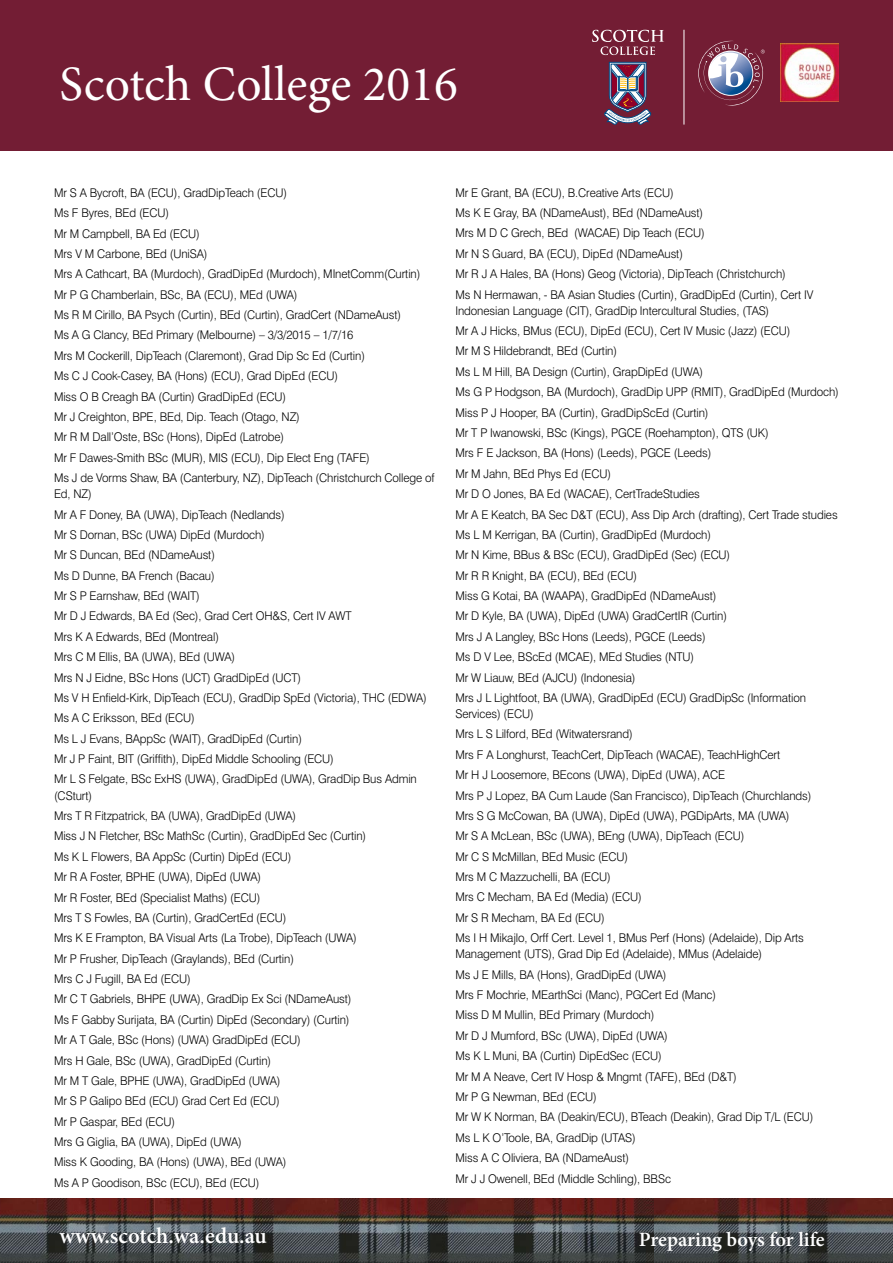
<style>
.page{position:relative;width:893px;height:1263px;background:#fff}
.page>*{position:absolute;margin:0;border:0;box-sizing:border-box;transform-origin:0 0}
.t1{font:49.5px "Minion Pro";color:#fff}
.t2{font:600 22.5px "Minion Pro";color:#fff}
.t3{font:600 20.4px "Minion Pro";letter-spacing:-.005em;color:#fff}
.t4{font:300 12px/20.4px "Swiss 721 BT";letter-spacing:-.01em;color:#000}
</style>
<div class="page">
<div style="left:0;top:0;width:893px;height:151px;background:#731d34"></div>
<img style="left:0;top:1199px;width:154px;height:64px">
<img style="left:653px;top:1199px;width:240px;height:64px">
<img style="left:154px;top:1199px;width:499px;height:64px">
<hr style="left:684px;top:30px;width:1px;height:95px;background:#fff">
<svg style="left:698px;top:41px;width:67px;height:65px"></svg>
<img style="left:780px;top:43px;width:59px;height:59px">
<svg style="left:592px;top:30px;width:72px;height:25px"></svg>
<svg style="left:604px;top:62px;width:48px;height:63px"></svg>
<h1 class="t1" style="left:60px;top:54px;width:400px">Scotch College 2016</h1>
<p class="t4" style="left:54px;top:182px;width:382px">Mr S A Bycroft, BA (ECU), GradDipTeach (ECU)<br>Ms F Byres, BEd (ECU)<br>Mr M Campbell, BA Ed (ECU)<br>Mrs V M Carbone, BEd (UniSA)<br>Mrs A Cathcart, BA (Murdoch), GradDipEd (Murdoch), MInetComm(Curtin)<br>Mr P G Chamberlain, BSc, BA (ECU), MEd (UWA)<br>Ms R M Cirillo, BA Psych (Curtin), BEd (Curtin), GradCert (NDameAust)<br>Ms A G Clancy, BEd Primary (Melbourne) – 3/3/2015 – 1/7/16<br>Mrs M Cockerill, DipTeach (Claremont), Grad Dip Sc Ed (Curtin)<br>Ms C J Cook-Casey, BA (Hons) (ECU), Grad DipEd (ECU)<br>Miss O B Creagh BA (Curtin) GradDipEd (ECU)<br>Mr J Creighton, BPE, BEd, Dip. Teach (Otago, NZ)<br>Mr R M Dall’Oste, BSc (Hons), DipEd (Latrobe)<br>Mr F Dawes-Smith BSc (MUR), MIS (ECU), Dip Elect Eng (TAFE)<br>Ms J de Vorms Shaw, BA (Canterbury, NZ), DipTeach (Christchurch College of</p>
<p class="t4" style="left:54px;top:484px;width:374px">Ed, NZ)<br>Mr A F Doney, BA (UWA), DipTeach (Nedlands)<br>Mr S Dornan, BSc (UWA) DipEd (Murdoch)<br>Mr S Duncan, BEd (NDameAust)<br>Ms D Dunne, BA French (Bacau)<br>Mr S P Earnshaw, BEd (WAIT)<br>Mr D J Edwards, BA Ed (Sec), Grad Cert OH&amp;S, Cert IV AWT<br>Mrs K A Edwards, BEd (Montreal)<br>Mrs C M Ellis, BA (UWA), BEd (UWA)<br>Mrs N J Eidne, BSc Hons (UCT) GradDipEd (UCT)<br>Ms V H Enfield-Kirk, DipTeach (ECU), GradDip SpEd (Victoria), THC (EDWA)<br>Ms A C Eriksson, BEd (ECU)<br>Ms L J Evans, BAppSc (WAIT), GradDipEd (Curtin)<br>Mr J P Faint, BIT (Griffith), DipEd Middle Schooling (ECU)<br>Mr L S Felgate, BSc ExHS (UWA), GradDipEd (UWA), GradDip Bus Admin</p>
<p class="t4" style="left:54px;top:785px;width:314px">(CSturt)<br>Mrs T R Fitzpatrick, BA (UWA), GradDipEd (UWA)<br>Miss J N Fletcher, BSc MathSc (Curtin), GradDipEd Sec (Curtin)<br>Ms K L Flowers, BA AppSc (Curtin) DipEd (ECU)<br>Mr R A Foster, BPHE (UWA), DipEd (UWA)<br>Mr R Foster, BEd (Specialist Maths) (ECU)<br>Mrs T S Fowles, BA (Curtin), GradCertEd (ECU)<br>Mrs K E Frampton, BA Visual Arts (La Trobe), DipTeach (UWA)<br>Mr P Frusher, DipTeach (Graylands), BEd (Curtin)<br>Mrs C J Fugill, BA Ed (ECU)<br>Mr C T Gabriels, BHPE (UWA), GradDip Ex Sci (NDameAust)<br>Ms F Gabby Surijata, BA (Curtin) DipEd (Secondary) (Curtin)<br>Mr A T Gale, BSc (Hons) (UWA) GradDipEd (ECU)<br>Mrs H Gale, BSc (UWA), GradDipEd (Curtin)<br>Mr M T Gale, BPHE (UWA), GradDipEd (UWA)<br>Mr S P Galipo BEd (ECU) Grad Cert Ed (ECU)<br>Mr P Gaspar, BEd (ECU)<br>Mrs G Giglia, BA (UWA), DipEd (UWA)<br>Miss K Gooding, BA (Hons) (UWA), BEd (UWA)<br>Ms A P Goodison, BSc (ECU), BEd (ECU)</p>
<p class="t4" style="left:455px;top:182px;width:359px">Mr E Grant, BA (ECU), B.Creative Arts (ECU)<br>Ms K E Gray, BA (NDameAust), BEd (NDameAust)<br>Mrs M D C Grech, BEd (WACAE) Dip Teach (ECU)<br>Mr N S Guard, BA (ECU), DipEd (NDameAust)<br>Mr R J A Hales, BA (Hons) Geog (Victoria), DipTeach (Christchurch)<br>Ms N Hermawan, - BA Asian Studies (Curtin), GradDipEd (Curtin), Cert IV</p>
<p class="t4" style="left:455px;top:300px;width:385px">Indonesian Language (CIT), GradDip Intercultural Studies, (TAS)<br>Mr A J Hicks, BMus (ECU), DipEd (ECU), Cert IV Music (Jazz) (ECU)<br>Mr M S Hildebrandt, BEd (Curtin)<br>Ms L M Hill, BA Design (Curtin), GrapDipEd (UWA)<br>Ms G P Hodgson, BA (Murdoch), GradDip UPP (RMIT), GradDipEd (Murdoch)<br>Miss P J Hooper, BA (Curtin), GradDipScEd (Curtin)<br>Mr T P Iwanowski, BSc (Kings), PGCE (Roehampton), QTS (UK)<br>Mrs F E Jackson, BA (Hons) (Leeds), PGCE (Leeds)<br>Mr M Jahn, BEd Phys Ed (ECU)<br>Mr D O Jones, BA Ed (WACAE), CertTradeStudies<br>Mr A E Keatch, BA Sec D&amp;T (ECU), Ass Dip Arch (drafting), Cert Trade studies Ms L M Kerrigan, BA (Curtin), GradDipEd (Murdoch)<br>Mr N Kime, BBus &amp; BSc (ECU), GradDipEd (Sec) (ECU)<br>Mr R R Knight, BA (ECU), BEd (ECU)<br>Miss G Kotai, BA (WAAPA), GradDipEd (NDameAust)<br>Mr D Kyle, BA (UWA), DipEd (UWA) GradCertIR (Curtin)<br>Mrs J A Langley, BSc Hons (Leeds), PGCE (Leeds)<br>Ms D V Lee, BScEd (MCAE), MEd Studies (NTU)<br>Mr W Liauw, BEd (AJCU) (Indonesia)<br>Mrs J L Lightfoot, BA (UWA), GradDipEd (ECU) GradDipSc (Information</p>
<p class="t4" style="left:455px;top:703px;width:357px">Services) (ECU)<br>Mrs L S Lilford, BEd (Witwatersrand)<br>Mrs F A Longhurst, TeachCert, DipTeach (WACAE), TeachHighCert<br>Mr H J Loosemore, BEcons (UWA), DipEd (UWA), ACE<br>Mrs P J Lopez, BA Cum Laude (San Francisco), DipTeach (Churchlands)<br>Mrs S G McCowan, BA (UWA), DipEd (UWA), PGDipArts, MA (UWA)<br>Mr S A McLean, BSc (UWA), BEng (UWA), DipTeach (ECU)<br>Mr C S McMillan, BEd Music (ECU)<br>Mrs M C Mazzuchelli, BA (ECU)<br>Mrs C Mecham, BA Ed (Media) (ECU)<br>Mr S R Mecham, BA Ed (ECU)<br>Ms I H Mikajlo, Orff Cert. Level 1, BMus Perf (Hons) (Adelaide), Dip Arts</p>
<p class="t4" style="left:455px;top:944px;width:359px">Management (UTS), Grad Dip Ed (Adelaide), MMus (Adelaide)<br>Ms J E Mills, BA (Hons), GradDipEd (UWA)<br>Mrs F Mochrie, MEarthSci (Manc), PGCert Ed (Manc)<br>Miss D M Mullin, BEd Primary (Murdoch)<br>Mr D J Mumford, BSc (UWA), DipEd (UWA)<br>Ms K L Muni, BA (Curtin) DipEdSec (ECU)<br>Mr M A Neave, Cert IV Hosp &amp; Mngmt (TAFE), BEd (D&amp;T)<br>Mr P G Newman, BEd (ECU)<br>Mr W K Norman, BA (Deakin/ECU), BTeach (Deakin), Grad Dip T/L (ECU)<br>Ms L K O’Toole, BA, GradDip (UTAS)<br>Miss A C Oliviera, BA (NDameAust)<br>Mr J J Owenell, BEd (Middle Schling), BBSc</p>
<h2 class="t2" style="left:60px;top:1220px;width:209px">www.scotch.wa.edu.au</h2>
<h3 class="t3" style="left:639px;top:1225px;width:188px">Preparing boys for life</h3>
</div>
